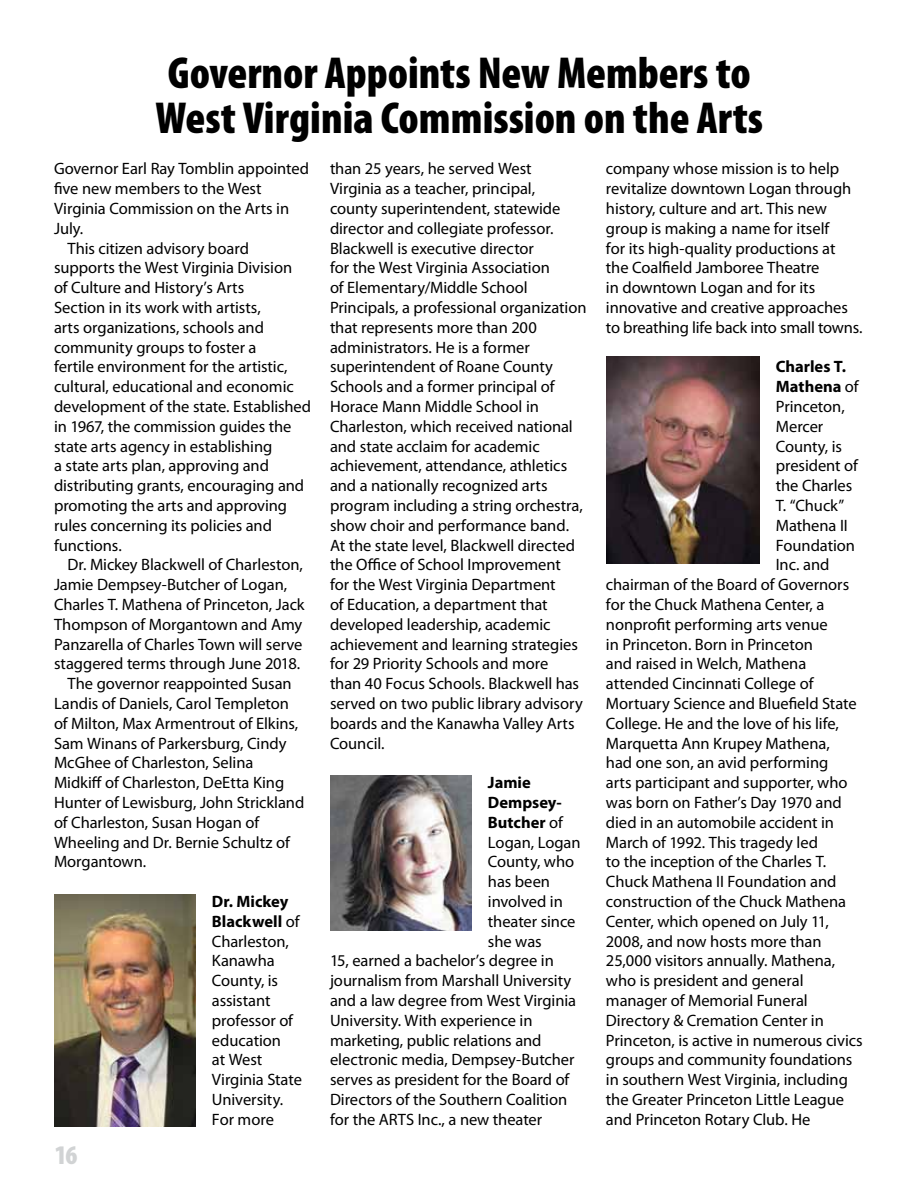
<style>
.page{position:relative;width:918px;height:1188px;background:#fff}
.page>*{position:absolute;margin:0;border:0;box-sizing:border-box;transform-origin:0 0}
.t1{font:900 condensed 45px/45px "Myriad Pro";color:#000}
.t2{font:900 condensed 27px "Myriad Pro";color:#d1d3d4}
.t3{font:16.5px/19.8px "Myriad Pro";letter-spacing:-.005em;color:#000}
.t4{font:700 16.5px "Myriad Pro";color:#000}
.s1{font-weight:400}
.s2{font-weight:700}
</style>
<div class="page">
<img style="left:330px;top:775px;width:142px;height:156px">
<img style="left:606px;top:356px;width:154px;height:207px">
<img style="left:54px;top:894px;width:142px;height:233px">
<h1 class="t1" style="left:156px;top:49px;width:609px">Governor Appoints New Members to<br>West Virginia Commission on the Arts</h1>
<p class="t3" style="left:330px;top:159px;width:258px">than 25 years, he served West Virginia as a teacher, principal, county superintendent, statewide director and collegiate professor.<br>Blackwell is executive director<br>for the West Virginia Association<br>of Elementary/Middle School Principals, a professional organization that represents more than 200 administrators. He is a former superintendent of Roane County Schools and a former principal of Horace Mann Middle School in Charleston, which received national and state acclaim for academic achievement, attendance, athletics and a nationally recognized arts program including a string orchestra, show choir and performance band.<br>At the state level, Blackwell directed the Office of School Improvement<br>for the West Virginia Department<br>of Education, a department that developed leadership, academic achievement and learning strategies for 29 Priority Schools and more<br>than 40 Focus Schools. Blackwell has served on two public library advisory boards and the Kanawha Valley Arts Council.</p>
<p class="t4" style="left:488px;top:772px;width:44px">Jamie</p>
<p class="t4" style="left:488px;top:792px;width:75px">Dempsey-</p>
<p class="t4" style="left:488px;top:811px;width:77px">Butcher <span class="s1">of</span></p>
<p class="t3" style="left:488px;top:832px;width:94px">Logan, Logan</p>
<p class="t3" style="left:488px;top:852px;width:88px">County, who</p>
<p class="t3" style="left:488px;top:871px;width:64px">has been</p>
<p class="t3" style="left:488px;top:891px;width:76px">involved in</p>
<p class="t3" style="left:488px;top:911px;width:89px">theater since</p>
<p class="t3" style="left:488px;top:931px;width:55px">she was</p>
<p class="t3" style="left:330px;top:951px;width:225px">15, earned a bachelor’s degree in</p>
<p class="t3" style="left:330px;top:970px;width:243px">journalism from Marshall University</p>
<p class="t3" style="left:330px;top:990px;width:248px">and a law degree from West Virginia</p>
<p class="t3" style="left:330px;top:1010px;width:204px">University. With experience in</p>
<p class="t3" style="left:330px;top:1030px;width:213px">marketing, public relations and</p>
<p class="t3" style="left:330px;top:1050px;width:246px">electronic media, Dempsey-Butcher</p>
<p class="t3" style="left:330px;top:1069px;width:241px">serves as president for the Board of</p>
<p class="t3" style="left:330px;top:1089px;width:239px">Directors of the Southern Coalition</p>
<p class="t3" style="left:330px;top:1109px;width:214px">for the ARTS Inc., a new theater</p>
<p class="t3" style="left:54px;top:159px;width:257px">Governor Earl Ray Tomblin appointed</p>
<p class="t3" style="left:54px;top:178px;width:209px">five new members to the West</p>
<p class="t3" style="left:54px;top:198px;width:237px">Virginia Commission on the Arts in</p>
<p class="t3" style="left:54px;top:218px;width:31px">July.</p>
<p class="t3" style="left:67px;top:238px;width:183px">This citizen advisory board</p>
<p class="t3" style="left:54px;top:258px;width:240px">supports the West Virginia Division</p>
<p class="t3" style="left:54px;top:277px;width:192px">of Culture and History’s Arts</p>
<p class="t3" style="left:54px;top:297px;width:208px">Section in its work with artists,</p>
<p class="t3" style="left:54px;top:317px;width:211px">arts organizations, schools and</p>
<p class="t3" style="left:54px;top:337px;width:204px">community groups to foster a</p>
<p class="t3" style="left:54px;top:357px;width:235px">fertile environment for the artistic,</p>
<p class="t3" style="left:54px;top:376px;width:241px">cultural, educational and economic</p>
<p class="t3" style="left:54px;top:396px;width:259px">development of the state. Established</p>
<p class="t3" style="left:54px;top:416px;width:239px">in 1967, the commission guides the</p>
<p class="t3" style="left:54px;top:436px;width:220px">state arts agency in establishing</p>
<p class="t3" style="left:54px;top:456px;width:217px">a state arts plan, approving and</p>
<p class="t3" style="left:54px;top:475px;width:252px">distributing grants, encouraging and</p>
<p class="t3" style="left:54px;top:495px;width:235px">promoting the arts and approving</p>
<p class="t3" style="left:54px;top:515px;width:220px">rules concerning its policies and</p>
<p class="t3" style="left:54px;top:535px;width:69px">functions.</p>
<p class="t3" style="left:67px;top:555px;width:237px">Dr. Mickey Blackwell of Charleston,</p>
<p class="t3" style="left:54px;top:574px;width:235px">Jamie Dempsey-Butcher of Logan,</p>
<p class="t3" style="left:54px;top:594px;width:252px">Charles T. Mathena of Princeton, Jack</p>
<p class="t3" style="left:54px;top:614px;width:250px">Thompson of Morgantown and Amy</p>
<p class="t3" style="left:54px;top:634px;width:250px">Panzarella of Charles Town will serve</p>
<p class="t3" style="left:54px;top:654px;width:248px">staggered terms through June 2018.</p>
<p class="t3" style="left:67px;top:673px;width:226px">The governor reappointed Susan</p>
<p class="t3" style="left:54px;top:693px;width:237px">Landis of Daniels, Carol Templeton</p>
<p class="t3" style="left:54px;top:713px;width:246px">of Milton, Max Armentrout of Elkins,</p>
<p class="t3" style="left:54px;top:733px;width:234px">Sam Winans of Parkersburg, Cindy</p>
<p class="t3" style="left:54px;top:753px;width:201px">McGhee of Charleston, Selina</p>
<p class="t3" style="left:54px;top:772px;width:232px">Midkiff of Charleston, DeEtta King</p>
<p class="t3" style="left:54px;top:792px;width:252px">Hunter of Lewisburg, John Strickland</p>
<p class="t3" style="left:54px;top:812px;width:207px">of Charleston, Susan Hogan of</p>
<p class="t3" style="left:54px;top:832px;width:237px">Wheeling and Dr. Bernie Schultz of</p>
<p class="t3" style="left:54px;top:852px;width:94px">Morgantown.</p>
<p class="t3" style="left:212px;top:891px;width:91px"><span class="s2">Dr. Mickey<br>Blackwell</span> of<br>Charleston,<br>Kanawha<br>County, is assistant professor of education<br>at West<br>Virginia State<br>University.<br>For more</p>
<p class="t3" style="left:606px;top:159px;width:258px">company whose mission is to help revitalize downtown Logan through history, culture and art. This new group is making a name for itself<br>for its high-quality productions at<br>the Coalfield Jamboree Theatre<br>in downtown Logan and for its innovative and creative approaches to breathing life back into small towns.</p>
<p class="t4" style="left:776px;top:356px;width:72px">Charles T.</p>
<p class="t4" style="left:776px;top:376px;width:84px">Mathena <span class="s1">of</span></p>
<p class="t3" style="left:776px;top:396px;width:70px">Princeton,</p>
<p class="t3" style="left:776px;top:416px;width:49px">Mercer</p>
<p class="t3" style="left:776px;top:436px;width:68px">County, is</p>
<p class="t3" style="left:776px;top:456px;width:84px">president of</p>
<p class="t3" style="left:776px;top:475px;width:78px">the Charles</p>
<p class="t3" style="left:776px;top:495px;width:70px">T. “Chuck”</p>
<p class="t3" style="left:776px;top:515px;width:74px">Mathena II</p>
<p class="t3" style="left:776px;top:535px;width:81px">Foundation</p>
<p class="t3" style="left:776px;top:555px;width:55px">Inc. and</p>
<p class="t3" style="left:606px;top:574px;width:245px">chairman of the Board of Governors</p>
<p class="t3" style="left:606px;top:594px;width:220px">for the Chuck Mathena Center, a</p>
<p class="t3" style="left:606px;top:614px;width:223px">nonprofit performing arts venue</p>
<p class="t3" style="left:606px;top:634px;width:208px">in Princeton. Born in Princeton</p>
<p class="t3" style="left:606px;top:654px;width:202px">and raised in Welch, Mathena</p>
<p class="t3" style="left:606px;top:673px;width:209px">attended Cincinnati College of</p>
<p class="t3" style="left:606px;top:693px;width:252px">Mortuary Science and Bluefield State</p>
<p class="t3" style="left:606px;top:713px;width:235px">College. He and the love of his life,</p>
<p class="t3" style="left:606px;top:733px;width:225px">Marquetta Ann Krupey Mathena,</p>
<p class="t3" style="left:606px;top:753px;width:224px">had one son, an avid performing</p>
<p class="t3" style="left:606px;top:772px;width:243px">arts participant and supporter, who</p>
<p class="t3" style="left:606px;top:792px;width:237px">was born on Father’s Day 1970 and</p>
<p class="t3" style="left:606px;top:812px;width:230px">died in an automobile accident in</p>
<p class="t3" style="left:606px;top:832px;width:214px">March of 1992. This tragedy led</p>
<p class="t3" style="left:606px;top:852px;width:222px">to the inception of the Charles T.</p>
<p class="t3" style="left:606px;top:871px;width:232px">Chuck Mathena II Foundation and</p>
<p class="t3" style="left:606px;top:891px;width:242px">construction of the Chuck Mathena</p>
<p class="t3" style="left:606px;top:911px;width:224px">Center, which opened on July 11,</p>
<p class="t3" style="left:606px;top:931px;width:217px">2008, and now hosts more than</p>
<p class="t3" style="left:606px;top:951px;width:231px">25,000 visitors annually. Mathena,</p>
<p class="t3" style="left:606px;top:970px;width:199px">who is president and general</p>
<p class="t3" style="left:606px;top:990px;width:203px">manager of Memorial Funeral</p>
<p class="t3" style="left:606px;top:1010px;width:219px">Directory &amp; Cremation Center in</p>
<p class="t3" style="left:606px;top:1030px;width:258px">Princeton, is active in numerous civics</p>
<p class="t3" style="left:606px;top:1050px;width:248px">groups and community foundations</p>
<p class="t3" style="left:606px;top:1069px;width:243px">in southern West Virginia, including</p>
<p class="t3" style="left:606px;top:1089px;width:240px">the Greater Princeton Little League</p>
<p class="t3" style="left:606px;top:1109px;width:206px">and Princeton Rotary Club. He</p>
<h2 class="t2" style="left:55px;top:1137px;width:24px">16</h2>
</div>
